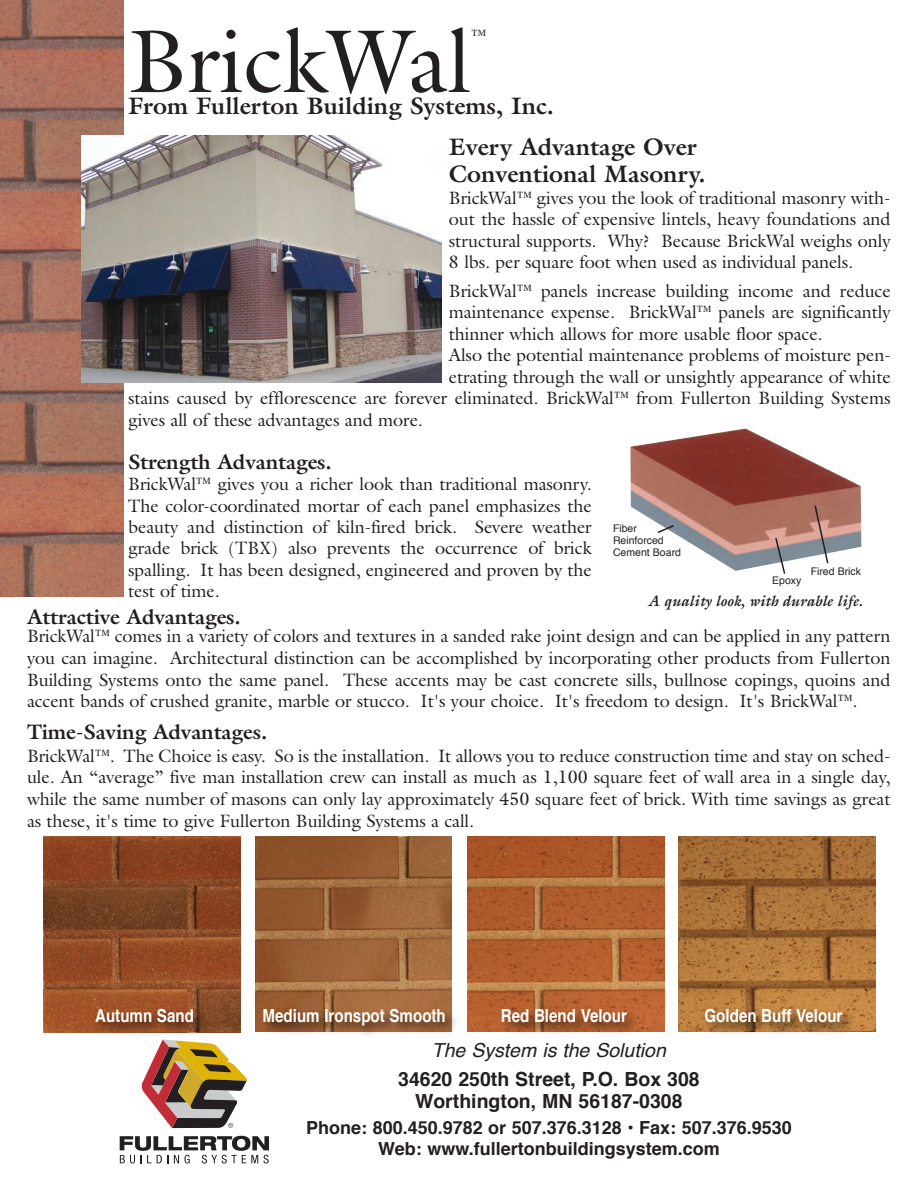
<style>
.page{position:relative;width:918px;height:1188px;background:#fff}
.page>*{position:absolute;margin:0;border:0;box-sizing:border-box;transform-origin:0 0}
.t1{font:90px "Galliard";color:#231f20}
.t2{font:700 24px/41px "Galliard";color:#231f20}
.t3{font:700 21px "Galliard";letter-spacing:-.005em;color:#231f20}
.t4{font:700 19.5px/22.5px "Helvetica";color:#231f20;text-align:center}
.t5{font:italic 19.35px "Helvetica";color:#231f20}
.t6{font:18px/21.5px "Galliard";letter-spacing:-.005em;color:#231f20;text-align:justify}
.t7{font:700 18px/21px "Helvetica";color:#231f20;text-align:center}
.t8{font:700 18px "Helvetica";color:#fff;scale:.84 1}
.t9{font:italic 700 15px "Galliard";color:#231f20}
.t10{font:10.5px/12px "Helvetica";color:#231f20}
</style>
<div class="page">
<img style="left:0;top:0;width:124px;height:597px">
<img style="left:81px;top:135px;width:360px;height:247px">
<img style="left:630px;top:428px;width:231px;height:143px">
<img style="left:44px;top:836px;width:197px;height:162px">
<svg style="left:813px;top:504px;width:16px;height:61px"></svg>
<svg style="left:774px;top:536px;width:12px;height:38px"></svg>
<svg style="left:656px;top:524px;width:20px;height:10px"></svg>
<svg style="left:141px;top:1059px;width:106px;height:69px"></svg>
<svg style="left:120px;top:1136px;width:149px;height:28px"></svg>
<img style="left:255px;top:836px;width:197px;height:162px">
<img style="left:467px;top:836px;width:197px;height:162px">
<img style="left:679px;top:836px;width:196px;height:162px">
<img style="left:43px;top:998px;width:833px;height:61px">
<h1 class="t1" style="left:128px;top:8px;width:344px">BrickWal</h1>
<p class="t6" style="left:471px;top:26px;width:17px">™</p>
<h2 class="t2" style="left:449px;top:86px;width:249px;text-indent:-321px">From Fullerton Building Systems, Inc.<br>Every Advantage Over</h2>
<h2 class="t2" style="left:449px;top:154px;width:258px">Conventional Masonry.</h2>
<p class="t6" style="left:449px;top:187px;width:443px">BrickWal™ gives you the look of traditional masonry with&shy;out the hassle of expensive lintels, heavy foundations and structural supports. Why? Because BrickWal weighs only 8 lbs. per square foot when used as individual panels.</p>
<p class="t6" style="left:449px;top:280px;width:443px">BrickWal™ panels increase building income and reduce</p>
<p class="t6" style="left:449px;top:302px;width:443px">maintenance expense. BrickWal™ panels are significantly</p>
<p class="t6" style="left:449px;top:323px;width:375px">thinner which allows for more usable floor space.</p>
<p class="t6" style="left:449px;top:344px;width:443px">Also the potential maintenance problems of moisture pen-</p>
<p class="t6" style="left:449px;top:366px;width:443px">etrating through the wall or unsightly appearance of white</p>
<p class="t6" style="left:128px;top:387px;width:764px">stains caused by efflorescence are forever eliminated. BrickWal™ from Fullerton Building Systems</p>
<p class="t6" style="left:128px;top:409px;width:296px">gives all of these advantages and more.</p>
<p class="t3" style="left:128px;top:449px;width:205px">Strength Advantages.</p>
<p class="t6" style="left:128px;top:473px;width:465px">BrickWal™ gives you a richer look than traditional masonry.<br>The color-coordinated mortar of each panel emphasizes the beauty and distinction of kiln-fired brick. Severe weather grade brick (TBX) also prevents the occurrence of brick spalling. It has been designed, engineered and proven by the test of time.</p>
<p class="t10" style="left:613px;top:523px;width:69px">Fiber<br>Reinforced<br>Cement Board</p>
<p class="t10" style="left:811px;top:566px;width:52px">Fired Brick</p>
<p class="t9" style="left:648px;top:592px;width:216px">A quality look, with durable life.</p>
<p class="t10" style="left:772px;top:575px;width:31px">Epoxy</p>
<p class="t3" style="left:27px;top:605px;width:215px">Attractive Advantages.</p>
<p class="t6" style="left:27px;top:625px;width:865px">BrickWal™ comes in a variety of colors and textures in a sanded rake joint design and can be applied in any pattern you can imagine. Architectural distinction can be accomplished by incorporating other products from Fullerton Building Systems onto the same panel. These accents may be cast concrete sills, bullnose copings, quoins and accent bands of crushed granite, marble or stucco. It's your choice. It's freedom to design. It's BrickWal™.</p>
<p class="t3" style="left:27px;top:719px;width:242px">Time-Saving Advantages.</p>
<p class="t6" style="left:27px;top:745px;width:865px">BrickWal™. The Choice is easy. So is the installation. It allows you to reduce construction time and stay on sched&shy;ule. An “average” five man installation crew can install as much as 1,100 square feet of wall area in a single day, while the same number of masons can only lay approximately 450 square feet of brick. With time savings as great as these, it's time to give Fullerton Building Systems a call.</p>
<p class="t8" style="left:95px;top:1008px;width:119px">Autumn Sand</p>
<p class="t8" style="left:263px;top:1008px;width:220px">Medium Ironspot Smooth</p>
<p class="t8" style="left:501px;top:1008px;width:152px">Red Blend Velour</p>
<p class="t8" style="left:705px;top:1008px;width:166px">Golden Buff Velour</p>
<p class="t5" style="left:432px;top:1042px;width:236px">The System is the Solution</p>
<p class="t4" style="left:398px;top:1069px;width:303px">34620 250th Street, P.O. Box 308<br>Worthington, MN 56187-0308</p>
<p class="t7" style="left:306px;top:1118px;width:487px">Phone: 800.450.9782 or 507.376.3128 • Fax: 507.376.9530<br>Web: www.fullertonbuildingsystem.com</p>
</div>
